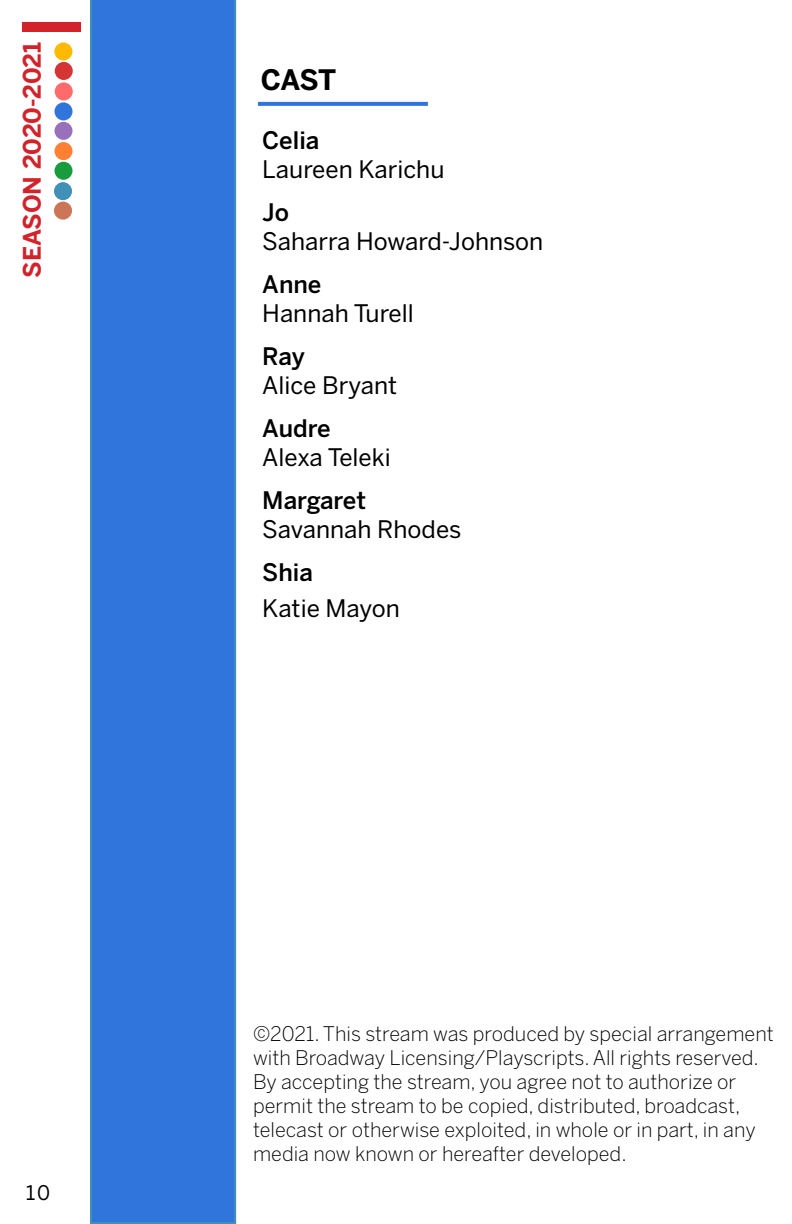
<style>
.page{position:relative;width:792px;height:1224px;background:#fff}
.page>*{position:absolute;margin:0;border:0;box-sizing:border-box;transform-origin:0 0}
.t1{font:700 28px "Benton Sans";color:#000}
.t2{font:24px "Benton Sans";color:#000}
.t3{font:500 24px "Benton Sans";color:#000}
.t4{font:700 24px "Benton Sans";letter-spacing:-.01em;color:#d2232a}
.t5{font:300 20px/24px "Benton Sans";color:#000}
.t6{font:20px "Benton Sans";color:#000}
</style>
<div class="page">
<div style="left:22px;top:22px;width:59px;height:10px;background:#d2232a"></div>
<div style="left:54px;top:142px;width:19px;height:18px;background:#ff8033;border-radius:50%"></div>
<div style="left:54px;top:122px;width:19px;height:18px;background:#9971ba;border-radius:50%"></div>
<div style="left:54px;top:102px;width:19px;height:18px;background:#2f75dc;border-radius:50%"></div>
<div style="left:55px;top:82px;width:18px;height:18px;background:#ff6a6b;border-radius:50%"></div>
<div style="left:55px;top:62px;width:18px;height:18px;background:#d53535;border-radius:50%"></div>
<div style="left:54px;top:42px;width:18px;height:19px;background:#ffb902;border-radius:50%"></div>
<div style="left:54px;top:182px;width:18px;height:18px;background:#4190b7;border-radius:50%"></div>
<div style="left:54px;top:202px;width:18px;height:18px;background:#cc7557;border-radius:50%"></div>
<div style="left:54px;top:162px;width:19px;height:18px;background:#189c3e;border-radius:50%"></div>
<div style="left:90px;top:0;width:146px;height:1224px;background:#2f75dc"></div>
<svg style="left:258px;top:102px;width:170px;height:4px"></svg>
<p class="t4" style="left:17px;top:278px;width:237px;rotate:-90deg">SEASON 2020-2021</p>
<p class="t6" style="left:24px;top:1181px;width:27px">10</p>
<h1 class="t1" style="left:261px;top:63px;width:77px">CAST</h1>
<p class="t3" style="left:262px;top:126px;width:59px">Celia</p>
<p class="t2" style="left:262px;top:155px;width:184px">Laureen Karichu</p>
<p class="t3" style="left:262px;top:198px;width:28px">Jo</p>
<p class="t2" style="left:262px;top:227px;width:283px">Saharra Howard-Johnson</p>
<p class="t3" style="left:262px;top:270px;width:61px">Anne</p>
<p class="t2" style="left:262px;top:299px;width:153px">Hannah Turell</p>
<p class="t3" style="left:262px;top:342px;width:44px">Ray</p>
<p class="t2" style="left:262px;top:371px;width:136px">Alice Bryant</p>
<p class="t3" style="left:262px;top:414px;width:70px">Audre</p>
<p class="t2" style="left:262px;top:443px;width:130px">Alexa Teleki</p>
<p class="t3" style="left:262px;top:486px;width:105px">Margaret</p>
<p class="t2" style="left:262px;top:515px;width:201px">Savannah Rhodes</p>
<p class="t3" style="left:262px;top:558px;width:52px">Shia</p>
<p class="t2" style="left:262px;top:594px;width:139px">Katie Mayon</p>
<p class="t5" style="left:253px;top:1022px;width:522px">©2021. This stream was produced by special arrangement with Broadway Licensing/Playscripts. All rights reserved.<br>By accepting the stream, you agree not to authorize or permit the stream to be copied, distributed, broadcast, telecast or otherwise exploited, in whole or in part, in any media now known or hereafter developed.</p>
</div>
